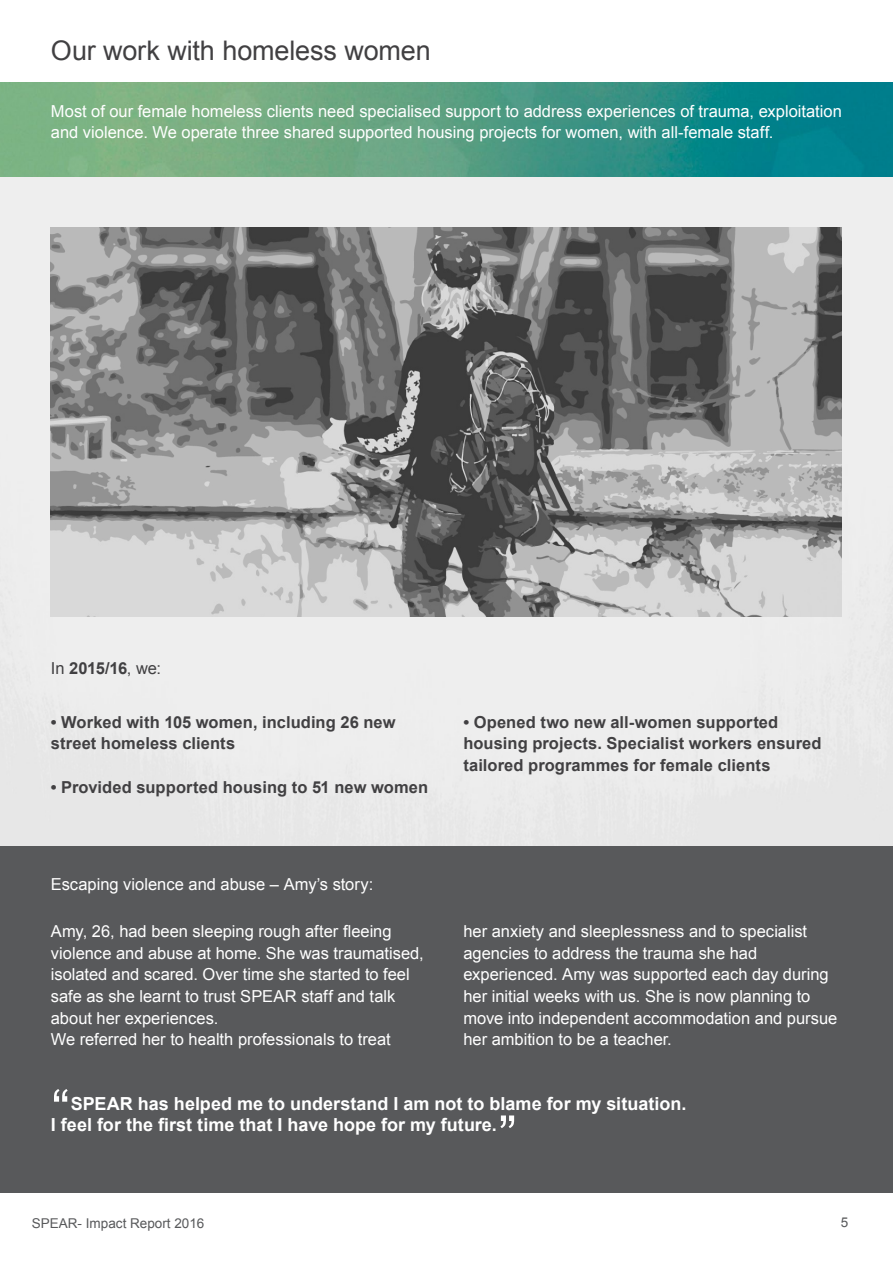
<style>
.page{position:relative;width:893px;height:1263px;background:#fff}
.page>*{position:absolute;margin:0;border:0;box-sizing:border-box;transform-origin:0 0}
.t1{font:54px "Arial";color:#fff}
.t2{font:27px "Arial";letter-spacing:-.005em;color:#414042}
.t3{font:700 18px/21px "Arial";color:#fff}
.t4{font:16.5px/21.6px "Arial";color:#fff}
.t5{font:700 16.5px/21.6px "Arial";letter-spacing:.005em;color:#414042}
.t6{font:13.5px "Arial";color:#58595b}
.s1{font-weight:400}
</style>
<div class="page">
<div style="left:0;top:177px;width:893px;height:669px;background:#eee"></div>
<img style="left:0;top:82px;width:893px;height:95px">
<div style="left:0;top:846px;width:893px;height:347px;background:#58595b"></div>
<img style="left:51px;top:228px;width:791px;height:389px">
<h2 class="t2" style="left:51px;top:32px;width:381px">Our work with homeless women</h2>
<p class="t4" style="left:51px;top:100px;width:792px">Most of our female homeless clients need specialised support to address experiences of trauma, exploitation and violence. We operate three shared supported housing projects for women, with all-female staff.</p>
<p class="t5" style="left:51px;top:657px;width:112px"><span class="s1">In</span> 2015/16<span class="s1">, we:</span></p>
<p class="t5" style="left:51px;top:712px;width:346px">• Worked with 105 women, including 26 new street homeless clients</p>
<p class="t5" style="left:51px;top:776px;width:379px">• Provided supported housing to 51 new women</p>
<p class="t5" style="left:463px;top:712px;width:360px">• Opened two new all-women supported housing projects. Specialist workers ensured tailored programmes for female clients</p>
<p class="t4" style="left:51px;top:874px;width:324px">Escaping violence and abuse – Amy’s story:</p>
<p class="t4" style="left:51px;top:921px;width:375px">Amy, 26, had been sleeping rough after fleeing violence and abuse at home. She was traumatised, isolated and scared. Over time she started to feel safe as she learnt to trust SPEAR staff and talk about her experiences.<br>We referred her to health professionals to treat</p>
<p class="t4" style="left:463px;top:921px;width:375px">her anxiety and sleeplessness and to specialist agencies to address the trauma she had experienced. Amy was supported each day during her initial weeks with us. She is now planning to move into independent accommodation and pursue her ambition to be a teacher.</p>
<h1 class="t1" style="left:52px;top:1074px;width:19px">“</h1>
<p class="t3" style="left:51px;top:1093px;width:637px;text-indent:20px">SPEAR has helped me to understand I am not to blame for my situation.<br>I feel for the first time that I have hope for my future.</p>
<h1 class="t1" style="left:499px;top:1100px;width:19px">”</h1>
<p class="t6" style="left:32px;top:1214px;width:174px">SPEAR- Impact Report 2016</p>
<p class="t6" style="left:841px;top:1213px;width:9px">5</p>
</div>
